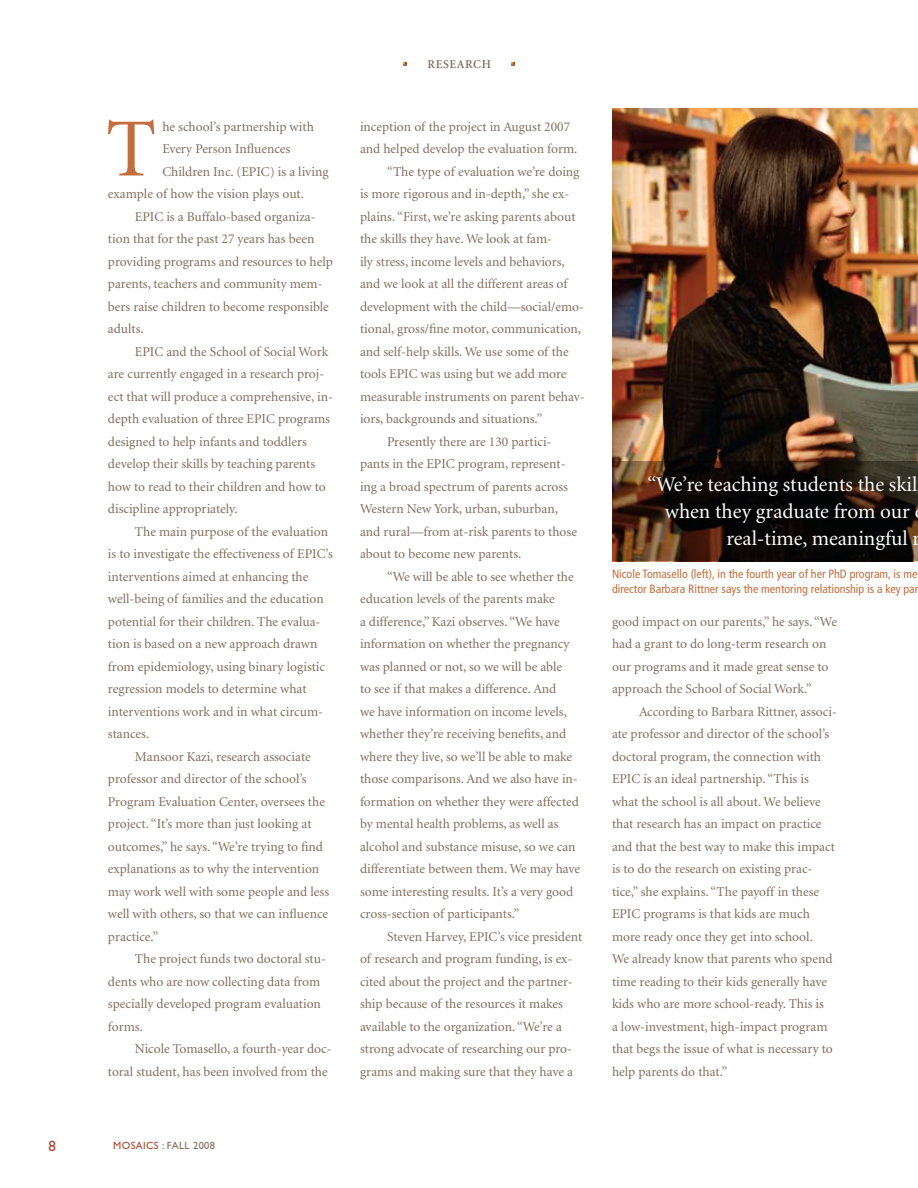
<style>
.page{position:relative;width:918px;height:1188px;background:#fff}
.page>*{position:absolute;margin:0;border:0;box-sizing:border-box;transform-origin:0 0}
.t1{font:82.8px "Minion";color:#c26e3e}
.t2{font:21px "Minion";color:#fff}
.t3{font:15px "Gill Sans";color:#aa4630}
.t4{font:13.5px/22.5px "Minion";color:#816d5c}
.t5{font:condensed 12px/15px "Frutiger";color:#c26e3e}
.t6{font:600 12px "Minion";letter-spacing:.05em;color:#816d5c}
.t7{font:10.5px "Gill Sans";letter-spacing:.03em;color:#816d5c}
.s1{color:#aa4630}
</style>
<div class="page">
<svg style="left:403px;top:62px;width:4px;height:4px"></svg>
<svg style="left:511px;top:62px;width:4px;height:4px"></svg>
<img style="left:612px;top:108px;width:306px;height:353px">
<svg style="left:612px;top:461px;width:306px;height:100px;background:#21150d"></svg>
<h1 class="t1" style="left:106px;top:108px;width:52px">T</h1>
<p class="t4" style="left:162px;top:115px;width:153px">he school’s partnership with</p>
<p class="t4" style="left:162px;top:138px;width:129px">Every Person Influences</p>
<p class="t4" style="left:162px;top:160px;width:168px">Children Inc. (EPIC) is a living</p>
<p class="t4" style="left:108px;top:183px;width:198px">example of how the vision plays out.</p>
<p class="t4" style="left:135px;top:205px;width:182px">EPIC is a Buffalo-based organiza-</p>
<p class="t4" style="left:108px;top:228px;width:208px">tion that for the past 27 years has been</p>
<p class="t4" style="left:108px;top:250px;width:227px">providing programs and resources to help</p>
<p class="t4" style="left:108px;top:273px;width:216px">parents, teachers and community mem-</p>
<p class="t4" style="left:108px;top:295px;width:222px">bers raise children to become responsible</p>
<p class="t4" style="left:108px;top:318px;width:37px">adults.</p>
<p class="t4" style="left:135px;top:341px;width:195px">EPIC and the School of Social Work</p>
<p class="t4" style="left:108px;top:363px;width:218px">are currently engaged in a research proj-</p>
<p class="t4" style="left:108px;top:386px;width:226px">ect that will produce a comprehensive, in-</p>
<p class="t4" style="left:108px;top:408px;width:223px">depth evaluation of three EPIC programs</p>
<p class="t4" style="left:108px;top:431px;width:200px">designed to help infants and toddlers</p>
<p class="t4" style="left:108px;top:453px;width:209px">develop their skills by teaching parents</p>
<p class="t4" style="left:108px;top:476px;width:219px">how to read to their children and how to</p>
<p class="t4" style="left:108px;top:498px;width:131px">discipline appropriately.</p>
<p class="t4" style="left:135px;top:521px;width:195px">The main purpose of the evaluation</p>
<p class="t4" style="left:108px;top:543px;width:226px">is to investigate the effectiveness of EPIC’s</p>
<p class="t4" style="left:108px;top:566px;width:202px">interventions aimed at enhancing the</p>
<p class="t4" style="left:108px;top:588px;width:217px">well-being of families and the education</p>
<p class="t4" style="left:108px;top:611px;width:214px">potential for their children. The evalua-</p>
<p class="t4" style="left:108px;top:633px;width:211px">tion is based on a new approach drawn</p>
<p class="t4" style="left:108px;top:656px;width:219px">from epidemiology, using binary logistic</p>
<p class="t4" style="left:108px;top:678px;width:200px">regression models to determine what</p>
<p class="t4" style="left:108px;top:701px;width:217px">interventions work and in what circum-</p>
<p class="t4" style="left:108px;top:723px;width:43px">stances.</p>
<p class="t4" style="left:135px;top:746px;width:177px">Mansoor Kazi, research associate</p>
<p class="t4" style="left:108px;top:768px;width:200px">professor and director of the school’s</p>
<p class="t4" style="left:108px;top:791px;width:219px">Program Evaluation Center, oversees the</p>
<p class="t4" style="left:108px;top:813px;width:205px">project. “It’s more than just looking at</p>
<p class="t4" style="left:108px;top:836px;width:216px">outcomes,” he says. “We’re trying to find</p>
<p class="t4" style="left:108px;top:858px;width:213px">explanations as to why the intervention</p>
<p class="t4" style="left:108px;top:881px;width:223px">may work well with some people and less</p>
<p class="t4" style="left:108px;top:903px;width:222px">well with others, so that we can influence</p>
<p class="t4" style="left:108px;top:926px;width:52px">practice.”</p>
<p class="t4" style="left:135px;top:948px;width:192px">The project funds two doctoral stu-</p>
<p class="t4" style="left:108px;top:971px;width:214px">dents who are now collecting data from</p>
<p class="t4" style="left:108px;top:993px;width:215px">specially developed program evaluation</p>
<p class="t4" style="left:108px;top:1016px;width:37px">forms.</p>
<p class="t4" style="left:135px;top:1038px;width:198px">Nicole Tomasello, a fourth-year doc-</p>
<p class="t4" style="left:108px;top:1061px;width:221px">toral student, has been involved from the</p>
<p class="t3" style="left:49px;top:1137px;width:9px">8</p>
<p class="t7" style="left:113px;top:1140px;width:103px"><span class="s1">MOSAICS</span> : FALL 2008</p>
<p class="t6" style="left:428px;top:58px;width:65px">RESEARCH</p>
<p class="t4" style="left:360px;top:116px;width:212px">inception of the project in August 2007</p>
<p class="t4" style="left:360px;top:138px;width:219px">and helped develop the evaluation form.</p>
<p class="t4" style="left:387px;top:161px;width:194px">“The type of evaluation we’re doing</p>
<p class="t4" style="left:360px;top:183px;width:211px">is more rigorous and in-depth,” she ex-</p>
<p class="t4" style="left:360px;top:206px;width:217px">plains. “First, we’re asking parents about</p>
<p class="t4" style="left:360px;top:228px;width:194px">the skills they have. We look at fam-</p>
<p class="t4" style="left:360px;top:251px;width:206px">ily stress, income levels and behaviors,</p>
<p class="t4" style="left:360px;top:273px;width:209px">and we look at all the different areas of</p>
<p class="t4" style="left:360px;top:296px;width:226px">development with the child—social/emo-</p>
<p class="t4" style="left:360px;top:318px;width:223px">tional, gross/fine motor, communication,</p>
<p class="t4" style="left:360px;top:341px;width:210px">and self-help skills. We use some of the</p>
<p class="t4" style="left:360px;top:363px;width:208px">tools EPIC was using but we add more</p>
<p class="t4" style="left:360px;top:386px;width:226px">measurable instruments on parent behav-</p>
<p class="t4" style="left:360px;top:408px;width:184px">iors, backgrounds and situations.”</p>
<p class="t4" style="left:387px;top:431px;width:166px">Presently there are 130 partici-</p>
<p class="t4" style="left:360px;top:453px;width:207px">pants in the EPIC program, represent-</p>
<p class="t4" style="left:360px;top:476px;width:209px">ing a broad spectrum of parents across</p>
<p class="t4" style="left:360px;top:498px;width:200px">Western New York, urban, suburban,</p>
<p class="t4" style="left:360px;top:521px;width:219px">and rural—from at-risk parents to those</p>
<p class="t4" style="left:360px;top:543px;width:163px">about to become new parents.</p>
<p class="t4" style="left:387px;top:566px;width:188px">“We will be able to see whether the</p>
<p class="t4" style="left:360px;top:588px;width:196px">education levels of the parents make</p>
<p class="t4" style="left:360px;top:611px;width:201px">a difference,” Kazi observes. “We have</p>
<p class="t4" style="left:360px;top:633px;width:211px">information on whether the pregnancy</p>
<p class="t4" style="left:360px;top:656px;width:204px">was planned or not, so we will be able</p>
<p class="t4" style="left:360px;top:678px;width:198px">to see if that makes a difference. And</p>
<p class="t4" style="left:360px;top:701px;width:208px">we have information on income levels,</p>
<p class="t4" style="left:360px;top:723px;width:208px">whether they’re receiving benefits, and</p>
<p class="t4" style="left:360px;top:746px;width:214px">where they live, so we’ll be able to make</p>
<p class="t4" style="left:360px;top:768px;width:219px">those comparisons. And we also have in-</p>
<p class="t4" style="left:360px;top:791px;width:220px">formation on whether they were affected</p>
<p class="t4" style="left:360px;top:813px;width:200px">by mental health problems, as well as</p>
<p class="t4" style="left:360px;top:836px;width:217px">alcohol and substance misuse, so we can</p>
<p class="t4" style="left:360px;top:858px;width:222px">differentiate between them. We may have</p>
<p class="t4" style="left:360px;top:881px;width:215px">some interesting results. It’s a very good</p>
<p class="t4" style="left:360px;top:903px;width:161px">cross-section of participants.”</p>
<p class="t4" style="left:387px;top:926px;width:197px">Steven Harvey, EPIC’s vice president</p>
<p class="t4" style="left:360px;top:948px;width:214px">of research and program funding, is ex-</p>
<p class="t4" style="left:360px;top:971px;width:214px">cited about the project and the partner-</p>
<p class="t4" style="left:360px;top:993px;width:205px">ship because of the resources it makes</p>
<p class="t4" style="left:360px;top:1016px;width:203px">available to the organization. “We’re a</p>
<p class="t4" style="left:360px;top:1038px;width:214px">strong advocate of researching our pro-</p>
<p class="t4" style="left:360px;top:1061px;width:215px">grams and making sure that they have a</p>
<h2 class="t2" style="left:647px;top:474px;width:272px">“We’re teaching students the skil</h2>
<h2 class="t2" style="left:665px;top:501px;width:247px">when they graduate from our</h2>
<h2 class="t2" style="left:726px;top:528px;width:195px">real-time, meaningful r</h2>
<p class="t5" style="left:612px;top:566px;width:308px">Nicole Tomasello (left), in the fourth year of her PhD program, is me director Barbara Rittner says the mentoring relationship is a key par</p>
<p class="t4" style="left:612px;top:611px;width:227px">good impact on our parents,” he says. “We had a grant to do long-term research on our programs and it made great sense to approach the School of Social Work.”</p>
<p class="t4" style="left:612px;top:701px;width:226px;text-indent:27px">According to Barbara Rittner, associ&shy;ate professor and director of the school’s doctoral program, the connection with EPIC is an ideal partnership. “This is what the school is all about. We believe that research has an impact on practice and that the best way to make this impact is to do the research on existing prac&shy;tice,” she explains. “The payoff in these EPIC programs is that kids are much more ready once they get into school.<br>We already know that parents who spend time reading to their kids generally have kids who are more school-ready. This is<br>a low-investment, high-impact program that begs the issue of what is necessary to help parents do that.”</p>
</div>
